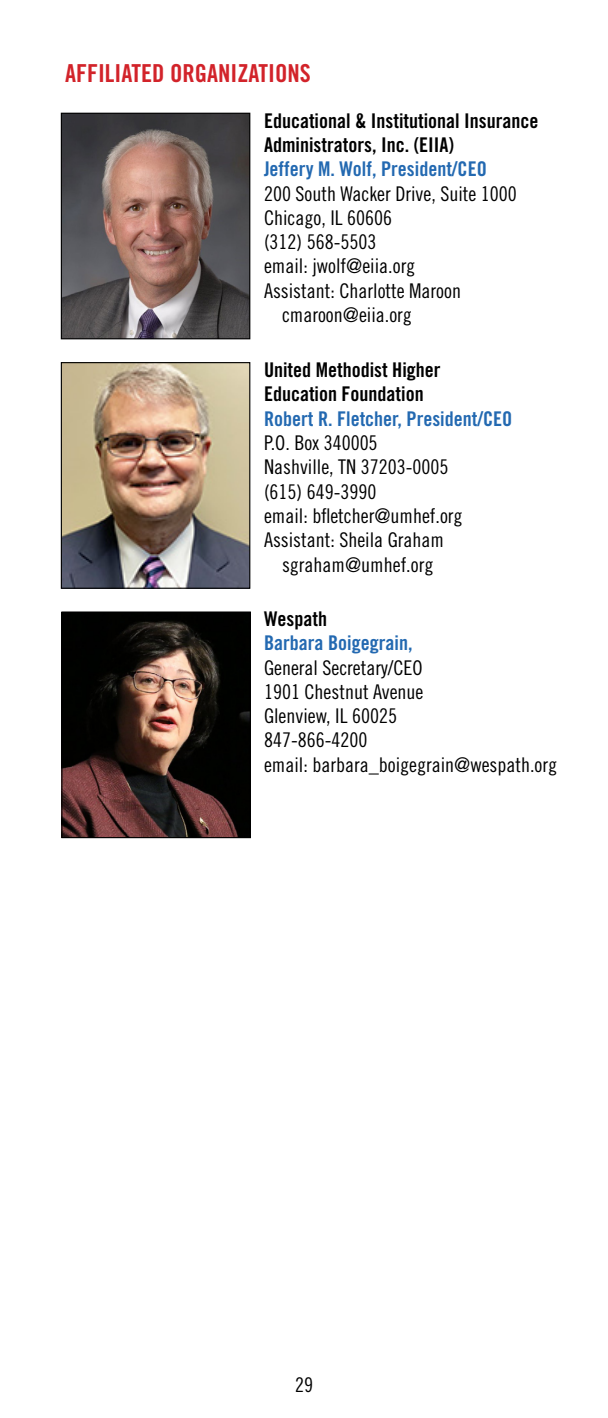
<style>
.page{position:relative;width:608px;height:1418px;background:#fff}
.page>*{position:absolute;margin:0;border:0;box-sizing:border-box;transform-origin:0 0}
.t1{font:24.75px "Trade Gothic LT Std Bd Cn 20";color:#d2232a}
.t2{font:20.25px/24.3px "Trade Gothic LT Std Cn 18";color:#000}
.t3{font:20.25px/24.3px "Trade Gothic LT Std Bd Cn 20";color:#000}
.t4{font:20.25px "Trade Gothic LT Std Bd Cn 20";color:#2369b1}
</style>
<div class="page">
<img style="left:63px;top:115px;width:185px;height:222px">
<div style="left:61px;top:113px;width:189px;height:226px;border:1px solid #000"></div>
<img style="left:63px;top:364px;width:185px;height:223px">
<div style="left:61px;top:362px;width:189px;height:227px;border:1px solid #000"></div>
<img style="left:63px;top:613px;width:186px;height:223px">
<div style="left:61px;top:611px;width:190px;height:227px;border:1px solid #000"></div>
<p class="t1" style="left:65px;top:58px;width:247px">AFFILIATED ORGANIZATIONS</p>
<p class="t3" style="left:264px;top:108px;width:276px">Educational &amp; Institutional Insurance<br>Administrators, Inc. (EIIA)</p>
<p class="t4" style="left:264px;top:157px;width:224px">Jeffery M. Wolf, President/CEO</p>
<p class="t2" style="left:264px;top:181px;width:254px">200 South Wacker Drive, Suite 1000</p>
<p class="t2" style="left:264px;top:205px;width:130px">Chicago, IL 60606</p>
<p class="t2" style="left:264px;top:229px;width:114px">(312) 568-5503</p>
<p class="t2" style="left:264px;top:254px;width:153px">email: jwolf@eiia.org</p>
<p class="t2" style="left:264px;top:278px;width:198px">Assistant: Charlotte Maroon</p>
<p class="t2" style="left:282px;top:302px;width:131px">cmaroon@eiia.org</p>
<p class="t3" style="left:264px;top:358px;width:178px">United Methodist Higher<br>Education Foundation</p>
<p class="t4" style="left:264px;top:406px;width:250px">Robert R. Fletcher, President/CEO</p>
<p class="t2" style="left:264px;top:430px;width:115px">P.O. Box 340005</p>
<p class="t2" style="left:264px;top:455px;width:186px">Nashville, TN 37203-0005</p>
<p class="t2" style="left:264px;top:479px;width:114px">(615) 649-3990</p>
<p class="t2" style="left:264px;top:503px;width:200px">email: bfletcher@umhef.org</p>
<p class="t2" style="left:264px;top:528px;width:181px">Assistant: Sheila Graham</p>
<p class="t2" style="left:282px;top:552px;width:153px">sgraham@umhef.org</p>
<p class="t3" style="left:264px;top:606px;width:64px">Wespath</p>
<p class="t4" style="left:264px;top:630px;width:150px">Barbara Boigegrain,</p>
<p class="t2" style="left:264px;top:655px;width:294px">General Secretary/CEO<br>1901 Chestnut Avenue<br>Glenview, IL 60025<br>847-866-4200<br>email: barbara_boigegrain@wespath.org</p>
<p class="t2" style="left:295px;top:1372px;width:19px">29</p>
</div>
